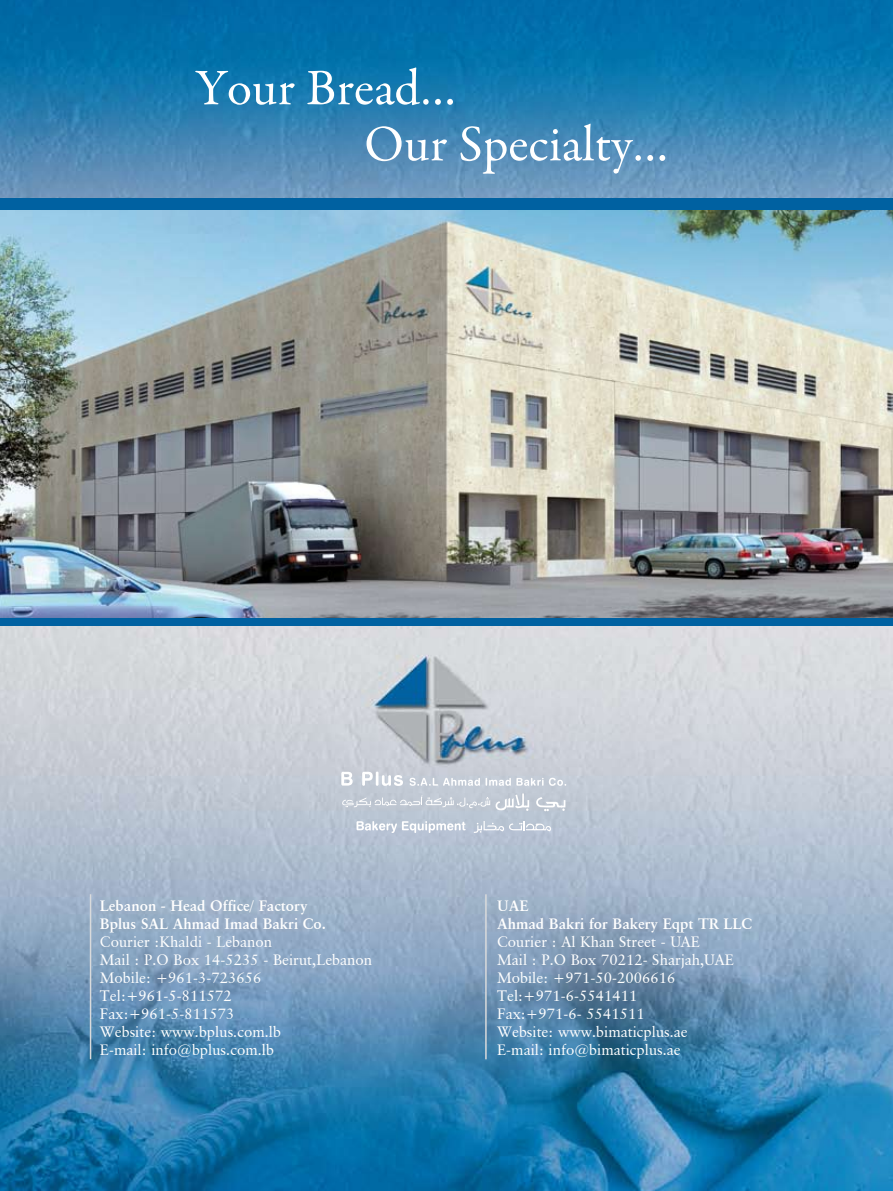
<style>
.page{position:relative;width:893px;height:1191px;background:#fff}
.page>*{position:absolute;margin:0;border:0;box-sizing:border-box;transform-origin:0 0}
.t1{font:51.45px/56.1px "Garamond Premr Pro";color:#fff}
.t2{font:15px/18px "Classical Garamond BT";color:#fff}
.t3{font:700 15px/18px "Classical Garamond BT";color:#fff}
</style>
<div class="page">
<img style="left:0;top:0;width:893px;height:1191px">
<div style="left:0;top:198px;width:893px;height:427px;background:#0061a1"></div>
<hr style="left:90px;top:894px;width:1px;height:165px;background:#d9dadb">
<hr style="left:485px;top:894px;width:2px;height:165px;background:#d9dadb">
<img style="left:0;top:210px;width:893px;height:407px">
<svg style="left:341px;top:772px;width:12px;height:13px"></svg>
<svg style="left:362px;top:771px;width:41px;height:15px"></svg>
<svg style="left:486px;top:777px;width:80px;height:9px"></svg>
<svg style="left:410px;top:777px;width:70px;height:9px"></svg>
<svg style="left:342px;top:795px;width:148px;height:13px;background:#cad0d9"></svg>
<svg style="left:496px;top:793px;width:33px;height:18px"></svg>
<svg style="left:536px;top:797px;width:29px;height:14px"></svg>
<svg style="left:357px;top:821px;width:109px;height:12px"></svg>
<svg style="left:474px;top:821px;width:77px;height:12px"></svg>
<h1 class="t1" style="left:364px;top:61px;width:306px;text-indent:-169px">Your Bread…<br>Our Specialty…</h1>
<p class="t3" style="left:100px;top:896px;width:228px">Lebanon - Head Office/ Factory<br>Bplus SAL Ahmad Imad Bakri Co.</p>
<p class="t2" style="left:100px;top:932px;width:274px">Courier :Khaldi - Lebanon<br>Mail : P.O Box 14-5235 - Beirut,Lebanon<br>Mobile: +961-3-723656<br>Tel:+961-5-811572<br>Fax:+961-5-811573<br>Website: www.bplus.com.lb<br>E-mail: info@bplus.com.lb</p>
<p class="t3" style="left:497px;top:896px;width:257px">UAE<br>Ahmad Bakri for Bakery Eqpt TR LLC</p>
<p class="t2" style="left:497px;top:932px;width:238px">Courier : Al Khan Street - UAE<br>Mail : P.O Box 70212- Sharjah,UAE<br>Mobile: +971-50-2006616<br>Tel:+971-6-5541411<br>Fax:+971-6- 5541511<br>Website: www.bimaticplus.ae<br>E-mail: info@bimaticplus.ae</p>
</div>
